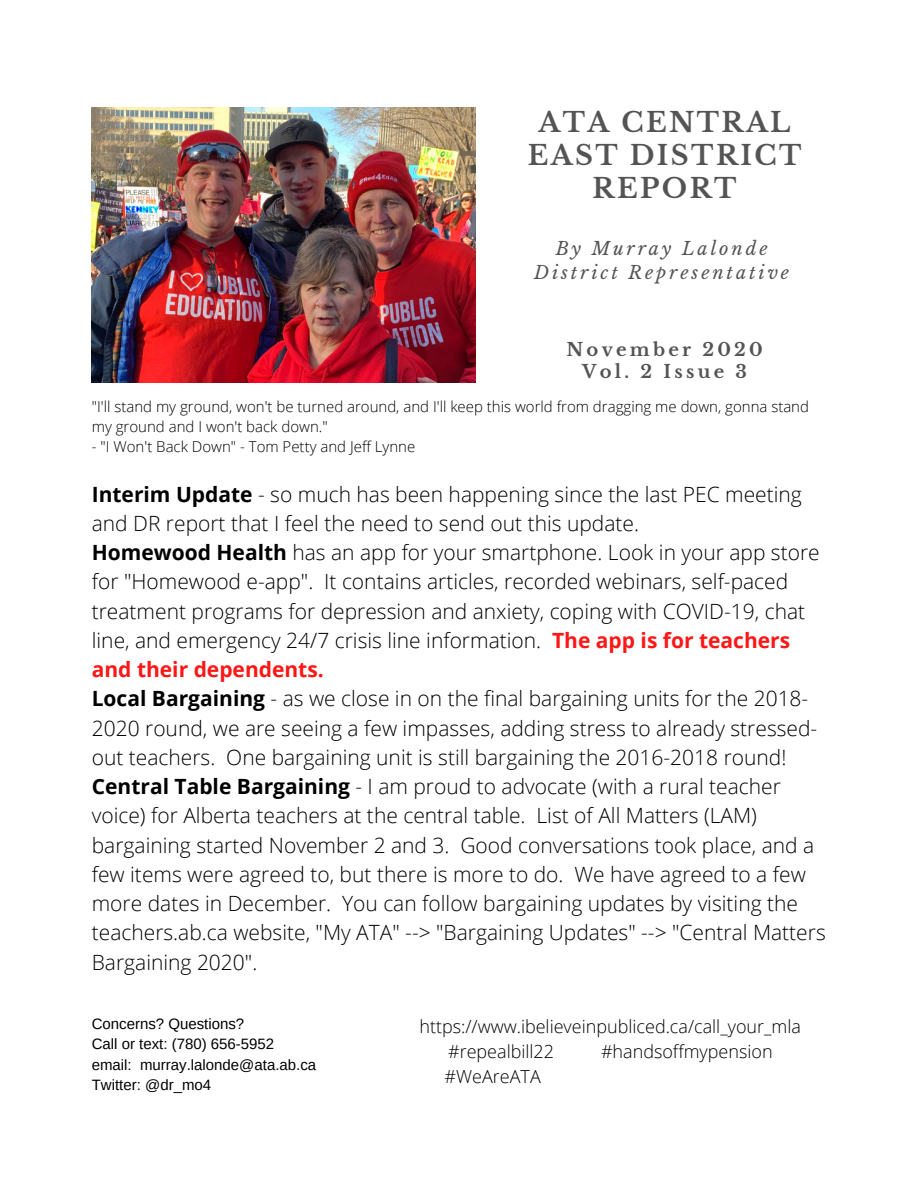
<style>
.page{position:relative;width:918px;height:1188px;background:#fff}
.page>*{position:absolute;margin:0;border:0;box-sizing:border-box;transform-origin:0 0}
.t1{font:700 27px/32.8px "Libre Baskerville";letter-spacing:.09em;color:#545454;text-align:center}
.t2{font:300 21px/29.2px "Open Sans";color:#000}
.t3{font:300 18px/24.8px "Open Sans";color:#000}
.t4{font:italic 18px/24.3px "Libre Baskerville";letter-spacing:.16em;color:#545454;text-align:center}
.t5{font:700 18px/21.1px "Libre Baskerville";letter-spacing:.18em;color:#545454;text-align:center}
.t6{font:300 15px/20.2px "Open Sans";color:#000}
.t7{font:15px/20.2px "Arimo";color:#000}
.s1{font-weight:700}
.s2{font-weight:700;color:#ff1616}
</style>
<div class="page">
<img style="left:92px;top:107px;width:383px;height:276px">
<p class="t1" style="left:528px;top:106px;width:275px">ATA CENTRAL<br>EAST DISTRICT<br>REPORT</p>
<p class="t4" style="left:534px;top:236px;width:257px">By Murray Lalonde<br>District Representative</p>
<p class="t5" style="left:566px;top:340px;width:198px">November 2020<br>Vol. 2 Issue 3</p>
<p class="t6" style="left:92px;top:396px;width:719px">"I'll stand my ground, won't be turned around, and I'll keep this world from dragging me down, gonna stand my ground and I won't back down."</p>
<p class="t6" style="left:92px;top:436px;width:325px">- "I Won't Back Down" - Tom Petty and Jeff Lynne</p>
<p class="t2" style="left:92px;top:479px;width:735px"><span class="s1">Interim Update</span> - so much has been happening since the last PEC meeting and DR report that I feel the need to send out this update.<br><span class="s1">Homewood Health</span> has an app for your smartphone. Look in your app store for "Homewood e-app". It contains articles, recorded webinars, self-paced treatment programs for depression and anxiety, coping with COVID-19, chat line, and emergency 24/7 crisis line information. <span class="s2">The app is for teachers and their dependents.<br></span><span class="s1">Local Bargaining</span> - as we close in on the final bargaining units for the 2018- 2020 round, we are seeing a few impasses, adding stress to already stressed&shy;out teachers. One bargaining unit is still bargaining the 2016-2018 round!<br><span class="s1">Central Table Bargaining</span> - I am proud to advocate (with a rural teacher voice) for Alberta teachers at the central table. List of All Matters (LAM) bargaining started November 2 and 3. Good conversations took place, and a few items were agreed to, but there is more to do. We have agreed to a few more dates in December. You can follow bargaining updates by visiting the teachers.ab.ca website, "My ATA" --&gt; "Bargaining Updates" --&gt; "Central Matters Bargaining 2020".</p>
<p class="t7" style="left:92px;top:1014px;width:226px">Concerns? Questions?<br>Call or text: (780) 656-5952 email: murray.lalonde@ata.ab.ca<br>Twitter: @dr_mo4</p>
<p class="t3" style="left:448px;top:1014px;width:354px;text-indent:-29px">https://www.ibelieveinpubliced.ca/call_your_mla #repealbill22</p>
<p class="t3" style="left:601px;top:1039px;width:173px">#handsoffmypension</p>
<p class="t3" style="left:445px;top:1063px;width:98px">#WeAreATA</p>
</div>
